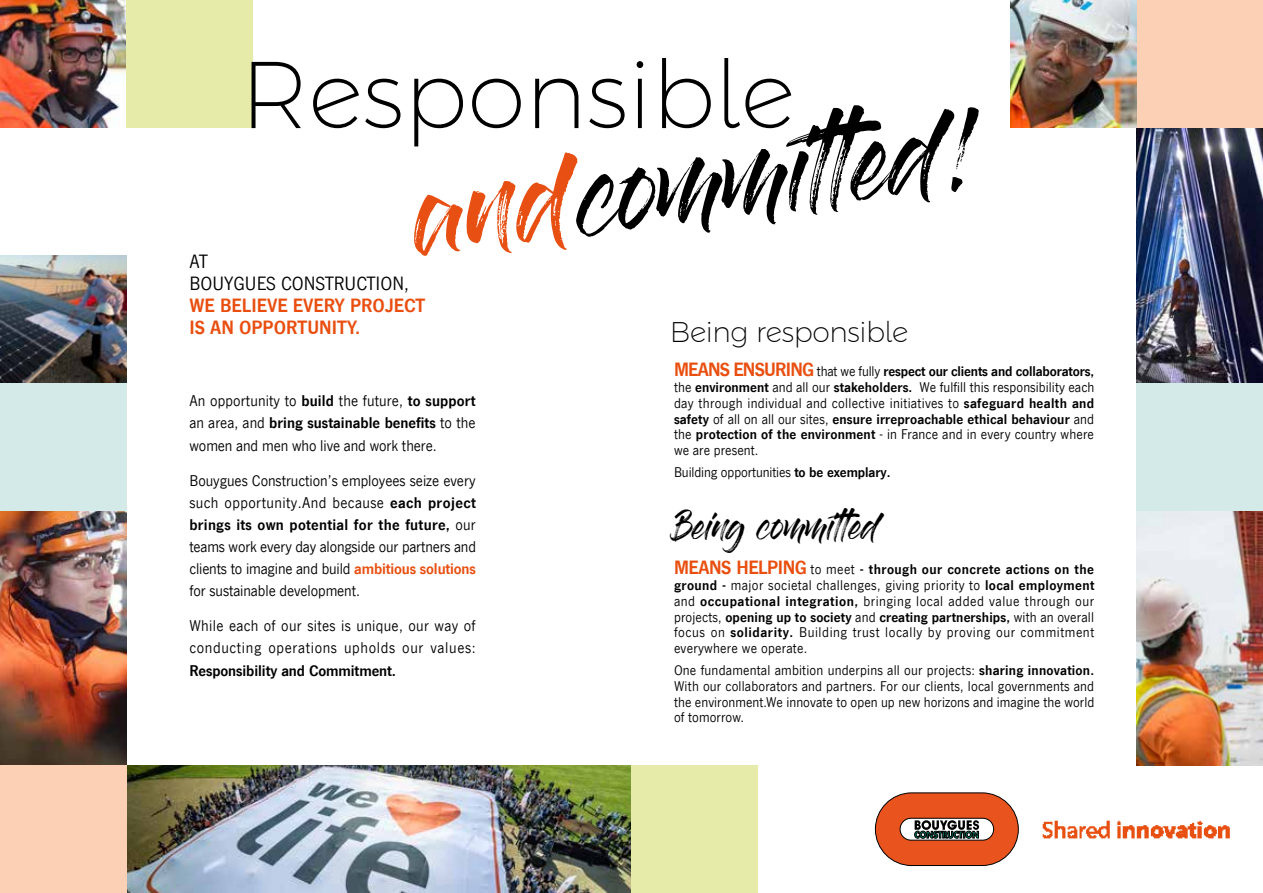
<style>
.page{position:relative;width:1263px;height:893px;background:#fff}
.page>*{position:absolute;margin:0;border:0;box-sizing:border-box;transform-origin:0 0}
.t1{font:200 94.65px "Montserrat Alternates";color:#000}
.t2{font:81.45px "Gloss And Bloom";color:#000}
.t3{font:200 28.5px "Montserrat Alternates";letter-spacing:-.015em;color:#000}
.t4{font:27px "Gloss And Bloom";letter-spacing:-.015em;color:#000}
.t5{font:700 19.5px/21.8px "News Gothic Comfor BYCN";color:#e94e0f}
.t6{font:19.5px/21.8px "News Gothic Comfor BYCN";color:#000}
.t7{font:15.75px/22.2px "News Gothic Comfor BYCN";letter-spacing:.01em;color:#000;text-align:justify}
.t8{font:15.75px/22.2px "News Gothic Comfor BYCN";letter-spacing:.04em;color:#000}
.t9{font:700 15.75px "News Gothic Comfor BYCN";letter-spacing:-.005em;color:#000}
.t10{font:14.25px/15.8px "News Gothic Comfor BYCN";letter-spacing:.01em;color:#000;text-align:justify}
.s1{font-style:italic;font-size:86.7px;color:#e84f12}
.s2{font-weight:700}
.s3{font-weight:700;color:#e94e0f}
.s4{font-weight:700;font-size:19.5px;color:#e94e0f}
</style>
<div class="page">
<img style="left:126px;top:765px;width:505px;height:128px">
<img style="left:0;top:510px;width:126px;height:255px">
<img style="left:1137px;top:128px;width:126px;height:255px">
<div style="left:0;top:383px;width:126px;height:127px;background:#d3eae9"></div>
<img style="left:1137px;top:510px;width:126px;height:255px">
<div style="left:1137px;top:0;width:126px;height:128px;background:#fbd0b5"></div>
<div style="left:0;top:765px;width:126px;height:128px;background:#fbd0b5"></div>
<img style="left:0;top:255px;width:126px;height:128px">
<img style="left:0;top:0;width:126px;height:128px">
<div style="left:126px;top:0;width:127px;height:128px;background:#e7eba9"></div>
<div style="left:631px;top:765px;width:127px;height:128px;background:#e7eba9"></div>
<div style="left:1137px;top:383px;width:126px;height:127px;background:#d3eae9"></div>
<img style="left:1010px;top:0;width:127px;height:128px">
<div style="left:875px;top:793px;width:143px;height:72px;background:#e9531e;border-radius:36px"></div>
<div style="left:875px;top:793px;width:143px;height:73px;border:1px solid #000;border-radius:36px"></div>
<div style="left:900px;top:818px;width:94px;height:22px;background:#fff;border-radius:11px"></div>
<div style="left:900px;top:818px;width:94px;height:22px;border:1px solid #000;border-radius:11px"></div>
<svg style="left:914px;top:820px;width:65px;height:18px"></svg>
<img style="left:1042px;top:820px;width:188px;height:19px">
<h1 class="t1" style="left:240px;top:23px;width:556px">Responsible</h1>
<h2 class="t2" style="left:409px;top:179px;width:531px;rotate:-7deg"><span class="s1">and</span>committed</h2>
<h2 class="t2" style="left:948px;top:112px;width:41px">!</h2>
<h3 class="t6" style="left:189px;top:251px;width:221px">AT<br>BOUYGUES CONSTRUCTION,</h3>
<h3 class="t5" style="left:189px;top:294px;width:237px">WE BELIEVE EVERY PROJECT<br>IS AN OPPORTUNITY.</h3>
<h3 class="t3" style="left:670px;top:310px;width:240px">Being responsible</h3>
<p class="t7" style="left:189px;top:390px;width:288px">An opportunity to <span class="s2">build</span> the future, <span class="s2">to support </span>an area, and <span class="s2">bring sustainable benefits</span> to the women and men who live and work there.</p>
<p class="t7" style="left:189px;top:469px;width:288px">Bouygues Construction’s employees seize every such opportunity.And because <span class="s2">each project brings its own potential for the future,</span> our teams work every day alongside our partners and clients to imagine and build <span class="s3">ambitious solutions </span>for sustainable development.</p>
<p class="t8" style="left:189px;top:615px;width:288px">While each of our sites is unique, our way of conducting operations upholds our values:</p>
<p class="t9" style="left:189px;top:661px;width:208px">Responsibility and Commitment.</p>
<p class="t10" style="left:674px;top:364px;width:422px"><span class="s4">MEANS ENSURING</span> that we fully <span class="s2">respect our clients and collaborators, </span>the <span class="s2">environment</span> and all our <span class="s2">stakeholders.</span> We fulfill this responsibility each day through individual and collective initiatives to <span class="s2">safeguard health and safety</span> of all on all our sites, <span class="s2">ensure irreproachable ethical behaviour</span> and the <span class="s2">protection of the environment</span> - in France and in every country where we are present.</p>
<p class="t10" style="left:674px;top:465px;width:218px">Building opportunities <span class="s2">to be exemplary.</span></p>
<h3 class="t4" style="left:674px;top:514px;width:206px">Being committed</h3>
<p class="t10" style="left:674px;top:562px;width:422px"><span class="s4">MEANS HELPING</span> to meet <span class="s2">- through our concrete actions on the ground -</span> major societal challenges, giving priority to <span class="s2">local employment </span>and <span class="s2">occupational integration,</span> bringing local added value through our projects, <span class="s2">opening up to society</span> and <span class="s2">creating partnerships,</span> with an overall focus on <span class="s2">solidarity.</span> Building trust locally by proving our commitment everywhere we operate.</p>
<p class="t10" style="left:674px;top:663px;width:422px">One fundamental ambition underpins all our projects: <span class="s2">sharing innovation.<br></span>With our collaborators and partners. For our clients, local governments and the environment.We innovate to open up new horizons and imagine the world of tomorrow.</p>
</div>
